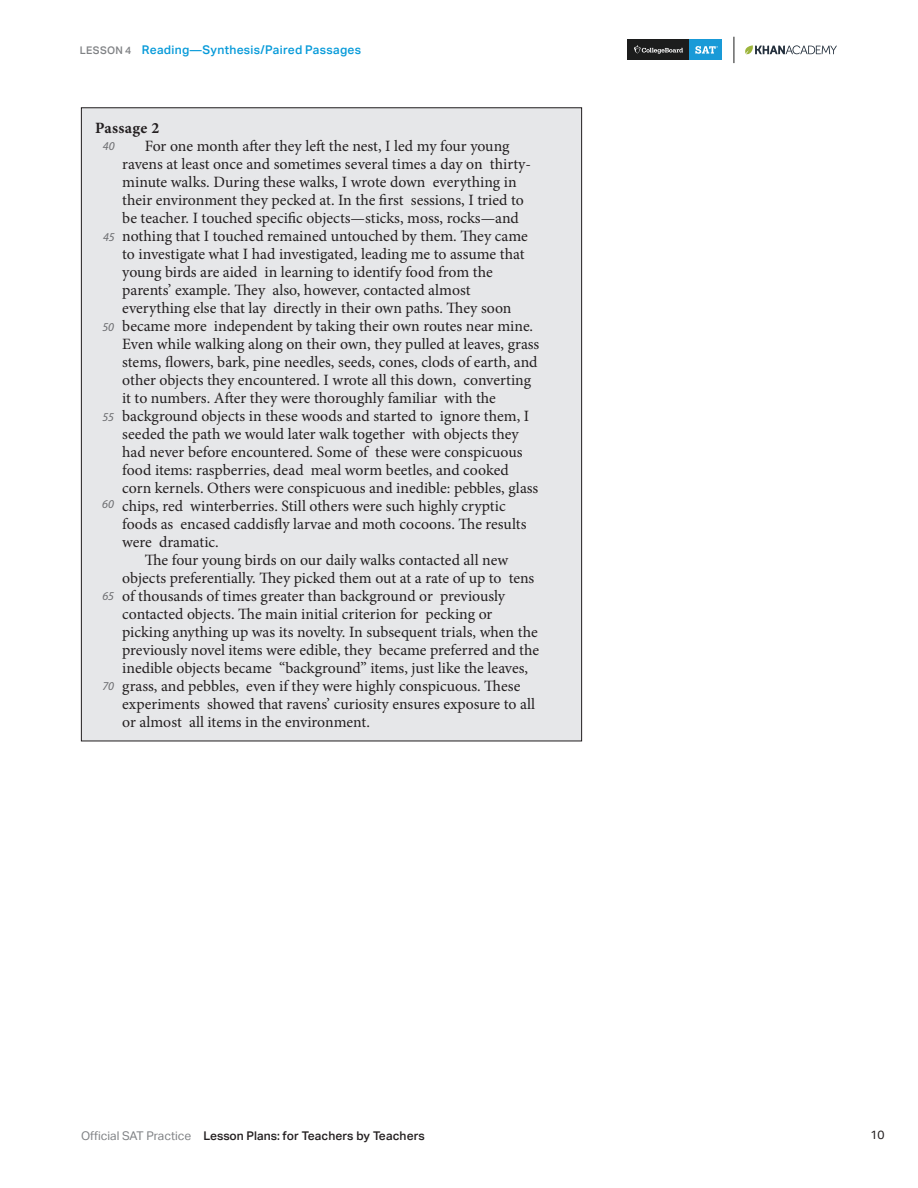
<style>
.page{position:relative;width:918px;height:1188px;background:#fff}
.page>*{position:absolute;margin:0;border:0;box-sizing:border-box;transform-origin:0 0}
.t1{font:15.75px "Minion Pro";color:#231f20}
.t2{font:700 15.75px "Minion Pro";letter-spacing:.02em;color:#231f20}
.t3{font:500 12px "Aktiv Grotesk";color:#231f20}
.t4{font:500 12px "Aktiv Grotesk";letter-spacing:.025em;color:#069ad9}
.t5{font:12px "Aktiv Grotesk";color:#231f20}
.t6{font:italic 12px "Myriad Pro";color:#6c6d70}
.s1{font-size:10.5px;color:#808285}
.s2{font-family:"Myriad Pro";font-style:italic;font-size:12px;color:#6c6d70}
.s3{font-weight:400;color:#808285}
</style>
<div class="page">
<svg style="left:745px;top:45px;width:92px;height:10px"></svg>
<svg style="left:734px;top:37px;width:1px;height:26px"></svg>
<div style="left:628px;top:40px;width:62px;height:20px;background:#1c1d1d"></div>
<svg style="left:634px;top:45px;width:49px;height:9px"></svg>
<div style="left:690px;top:40px;width:32px;height:20px;background:#199ad7"></div>
<svg style="left:695px;top:46px;width:23px;height:8px"></svg>
<div style="left:81px;top:108px;width:501px;height:633px;background:#e6e7e9"></div>
<p class="t4" style="left:80px;top:43px;width:283px"><span class="s1">LESSON 4</span> Reading—Synthesis/Paired Passages</p>
<p class="t2" style="left:95px;top:117px;width:66px">Passage 2</p>
<p class="t6" style="left:103px;top:139px;width:13px">40</p>
<p class="t1" style="left:145px;top:136px;width:366px">For one month after they left the nest, I led my four young</p>
<p class="t1" style="left:122px;top:154px;width:410px">ravens at least once and sometimes several times a day on thirty-</p>
<p class="t1" style="left:122px;top:172px;width:396px">minute walks. During these walks, I wrote down everything in</p>
<p class="t1" style="left:122px;top:190px;width:403px">their environment they pecked at. In the first sessions, I tried to</p>
<p class="t1" style="left:122px;top:208px;width:398px">be teacher. I touched specific objects—sticks, moss, rocks—and</p>
<p class="t1" style="left:103px;top:226px;width:426px"><span class="s2">45</span> nothing that I touched remained untouched by them. They came</p>
<p class="t1" style="left:122px;top:244px;width:404px">to investigate what I had investigated, leading me to assume that</p>
<p class="t1" style="left:122px;top:262px;width:372px">young birds are aided in learning to identify food from the</p>
<p class="t1" style="left:122px;top:280px;width:350px">parents’ example. They also, however, contacted almost</p>
<p class="t1" style="left:122px;top:298px;width:391px">everything else that lay directly in their own paths. They soon</p>
<p class="t1" style="left:103px;top:316px;width:432px"><span class="s2">50</span> became more independent by taking their own routes near mine.</p>
<p class="t1" style="left:122px;top:334px;width:419px">Even while walking along on their own, they pulled at leaves, grass</p>
<p class="t1" style="left:122px;top:352px;width:417px">stems, flowers, bark, pine needles, seeds, cones, clods of earth, and</p>
<p class="t1" style="left:122px;top:370px;width:410px">other objects they encountered. I wrote all this down, converting</p>
<p class="t1" style="left:122px;top:388px;width:375px">it to numbers. After they were thoroughly familiar with the</p>
<p class="t1" style="left:103px;top:406px;width:428px"><span class="s2">55</span> background objects in these woods and started to ignore them, I</p>
<p class="t1" style="left:122px;top:424px;width:398px">seeded the path we would later walk together with objects they</p>
<p class="t1" style="left:122px;top:442px;width:402px">had never before encountered. Some of these were conspicuous</p>
<p class="t1" style="left:122px;top:460px;width:388px">food items: raspberries, dead meal worm beetles, and cooked</p>
<p class="t1" style="left:122px;top:478px;width:418px">corn kernels. Others were conspicuous and inedible: pebbles, glass</p>
<p class="t1" style="left:102px;top:496px;width:405px"><sup>60</sup> chips, red winterberries. Still others were such highly cryptic</p>
<p class="t1" style="left:122px;top:514px;width:406px">foods as encased caddisfly larvae and moth cocoons. The results</p>
<p class="t1" style="left:122px;top:532px;width:98px">were dramatic.</p>
<p class="t1" style="left:145px;top:550px;width:365px">The four young birds on our daily walks contacted all new</p>
<p class="t1" style="left:122px;top:568px;width:414px">objects preferentially. They picked them out at a rate of up to tens</p>
<p class="t1" style="left:102px;top:586px;width:404px"><span class="s2">65</span> of thousands of times greater than background or previously</p>
<p class="t1" style="left:122px;top:604px;width:372px">contacted objects. The main initial criterion for pecking or</p>
<p class="t1" style="left:122px;top:622px;width:417px">picking anything up was its novelty. In subsequent trials, when the</p>
<p class="t1" style="left:122px;top:640px;width:419px">previously novel items were edible, they became preferred and the</p>
<p class="t1" style="left:122px;top:658px;width:407px">inedible objects became “background” items, just like the leaves,</p>
<p class="t1" style="left:103px;top:676px;width:419px"><span class="s2">70</span> grass, and pebbles, even if they were highly conspicuous. These</p>
<p class="t1" style="left:122px;top:694px;width:415px">experiments showed that ravens’ curiosity ensures exposure to all</p>
<p class="t1" style="left:122px;top:712px;width:249px">or almost all items in the environment.</p>
<p class="t3" style="left:81px;top:1129px;width:345px"><span class="s3">Official SAT Practice</span> Lesson Plans: for Teachers by Teachers</p>
<p class="t5" style="left:870px;top:1128px;width:16px">10</p>
</div>
